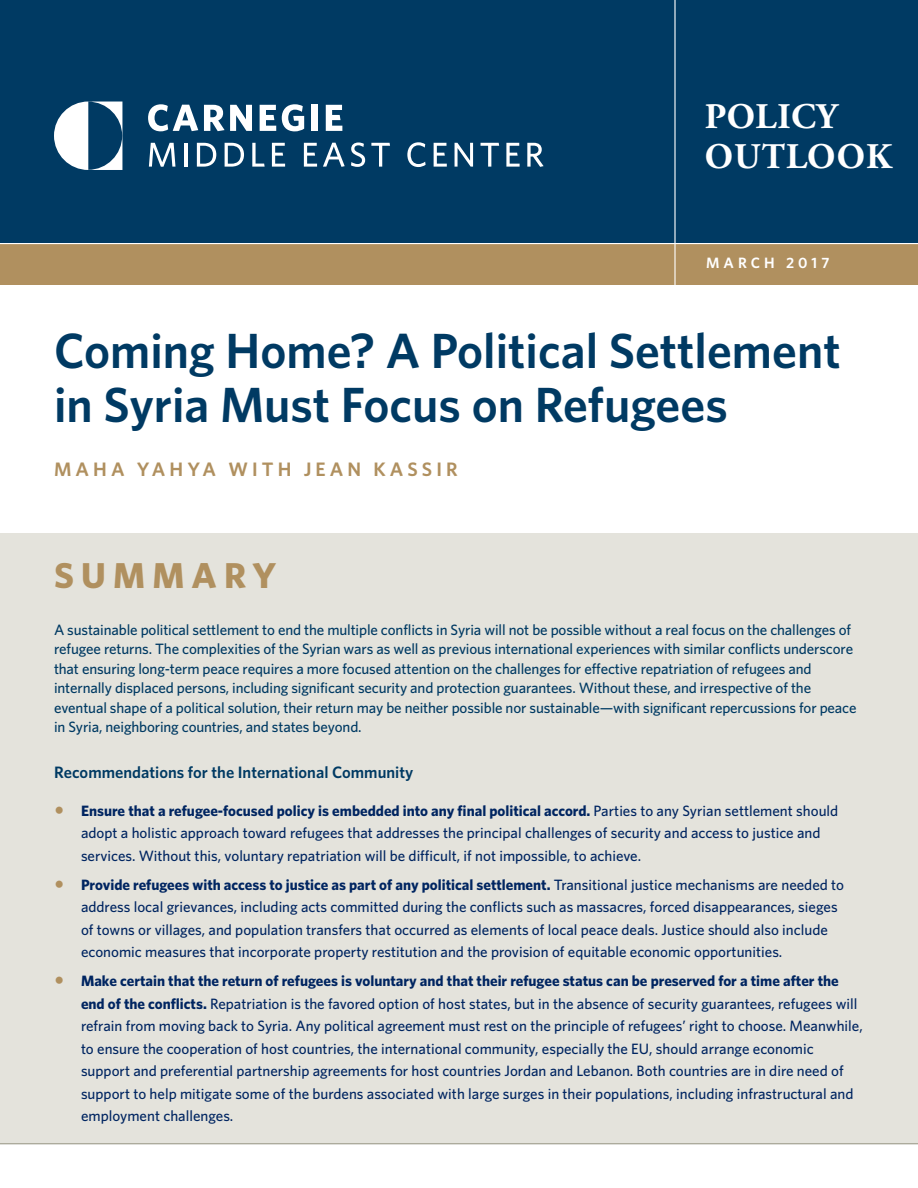
<style>
.page{position:relative;width:918px;height:1188px;background:#fff}
.page>*{position:absolute;margin:0;border:0;box-sizing:border-box;transform-origin:0 0}
.t1{font:600 49.5px/54px "Whitney";color:#003a63}
.t2{font:700 36px/40.5px "Adobe Garamond Pro";letter-spacing:.03em;color:#fff}
.t3{font:700 36px "Whitney";letter-spacing:.2em;color:#b0905f}
.t4{font:600 19.5px "Whitney";letter-spacing:.21em;color:#b0905f}
.t5{font:600 16.5px "Whitney";color:#003a63}
.t6{font:500 15px/22.5px "Whitney";color:#002561}
.t7{font:500 15px/19.5px "Whitney";letter-spacing:-.01em;color:#003a63}
.t8{font:600 15px "Whitney";letter-spacing:.27em;color:#fff}
.s1{color:#b0905f}
.s2{font-weight:700}
</style>
<div class="page">
<div style="left:0;top:534px;width:918px;height:610px;background:#e4e3dc"></div>
<div style="left:0;top:244px;width:918px;height:41px;background:#b0905f"></div>
<div style="left:0;top:0;width:918px;height:244px;background:#003a63"></div>
<hr style="left:0;top:243px;width:918px;height:1px;background:#fff">
<hr style="left:0;top:1143px;width:918px;height:1px;background:#959482">
<hr style="left:674px;top:0;width:2px;height:296px;background:#fff">
<svg style="left:148px;top:104px;width:50px;height:27px"></svg>
<svg style="left:204px;top:105px;width:48px;height:26px"></svg>
<svg style="left:260px;top:105px;width:16px;height:26px"></svg>
<svg style="left:282px;top:104px;width:22px;height:27px"></svg>
<div style="left:312px;top:105px;width:6px;height:26px;background:#fff"></div>
<svg style="left:326px;top:105px;width:16px;height:26px"></svg>
<svg style="left:149px;top:143px;width:26px;height:24px"></svg>
<hr style="left:184px;top:143px;width:3px;height:24px;background:#fff">
<svg style="left:197px;top:143px;width:19px;height:24px"></svg>
<svg style="left:225px;top:143px;width:19px;height:24px"></svg>
<svg style="left:252px;top:143px;width:13px;height:24px"></svg>
<svg style="left:272px;top:143px;width:13px;height:24px"></svg>
<svg style="left:304px;top:143px;width:13px;height:24px"></svg>
<svg style="left:323px;top:143px;width:22px;height:24px"></svg>
<svg style="left:351px;top:143px;width:14px;height:24px"></svg>
<svg style="left:371px;top:143px;width:19px;height:24px"></svg>
<svg style="left:407px;top:142px;width:19px;height:25px"></svg>
<svg style="left:434px;top:143px;width:13px;height:24px"></svg>
<svg style="left:455px;top:143px;width:18px;height:24px"></svg>
<svg style="left:481px;top:143px;width:18px;height:24px"></svg>
<svg style="left:506px;top:143px;width:14px;height:24px"></svg>
<svg style="left:527px;top:143px;width:17px;height:24px"></svg>
<svg style="left:54px;top:102px;width:68px;height:68px"></svg>
<h2 class="t2" style="left:705px;top:97px;width:189px">POLICY<br>OUTLOOK</h2>
<p class="t8" style="left:706px;top:253px;width:125px">MARCH 2017</p>
<h1 class="t1" style="left:54px;top:323px;width:788px">Coming Home? A Political Settlement in Syria Must Focus on Refugees</h1>
<h3 class="t4" style="left:54px;top:456px;width:405px">MAHA YAHYA WITH JEAN KASSIR</h3>
<h2 class="t3" style="left:54px;top:551px;width:224px">SUMMARY</h2>
<p class="t7" style="left:54px;top:620px;width:804px">A sustainable political settlement to end the multiple conflicts in Syria will not be possible without a real focus on the challenges of refugee returns. The complexities of the Syrian wars as well as previous international experiences with similar conflicts underscore that ensuring long-term peace requires a more focused attention on the challenges for effective repatriation of refugees and internally displaced persons, including significant security and protection guarantees. Without these, and irrespective of the eventual shape of a political solution, their return may be neither possible nor sustainable—with significant repercussions for peace in Syria, neighboring countries, and states beyond.</p>
<p class="t5" style="left:54px;top:761px;width:361px">Recommendations for the International Community</p>
<p class="t6" style="left:81px;top:799px;width:759px;text-indent:-27px"><span class="s1">•</span> <span class="s2">Ensure that a refugee-focused policy is embedded into any final political accord.</span> Parties to any Syrian settlement should adopt a holistic approach toward refugees that addresses the principal challenges of security and access to justice and services. Without this, voluntary repatriation will be difficult, if not impossible, to achieve.</p>
<p class="t6" style="left:81px;top:873px;width:765px;text-indent:-27px"><span class="s1">•</span> <span class="s2">Provide refugees with access to justice as part of any political settlement.</span> Transitional justice mechanisms are needed to address local grievances, including acts committed during the conflicts such as massacres, forced disappearances, sieges of towns or villages, and population transfers that occurred as elements of local peace deals. Justice should also include economic measures that incorporate property restitution and the provision of equitable economic opportunities.</p>
<p class="t6" style="left:81px;top:969px;width:783px;text-indent:-27px"><span class="s1">•</span> <span class="s2">Make certain that the return of refugees is voluntary and that their refugee status can be preserved for a time after the end of the conflicts.</span> Repatriation is the favored option of host states, but in the absence of security guarantees, refugees will refrain from moving back to Syria. Any political agreement must rest on the principle of refugees’ right to choose. Meanwhile, to ensure the cooperation of host countries, the international community, especially the EU, should arrange economic support and preferential partnership agreements for host countries Jordan and Lebanon. Both countries are in dire need of support to help mitigate some of the burdens associated with large surges in their populations, including infrastructural and employment challenges.</p>
</div>
